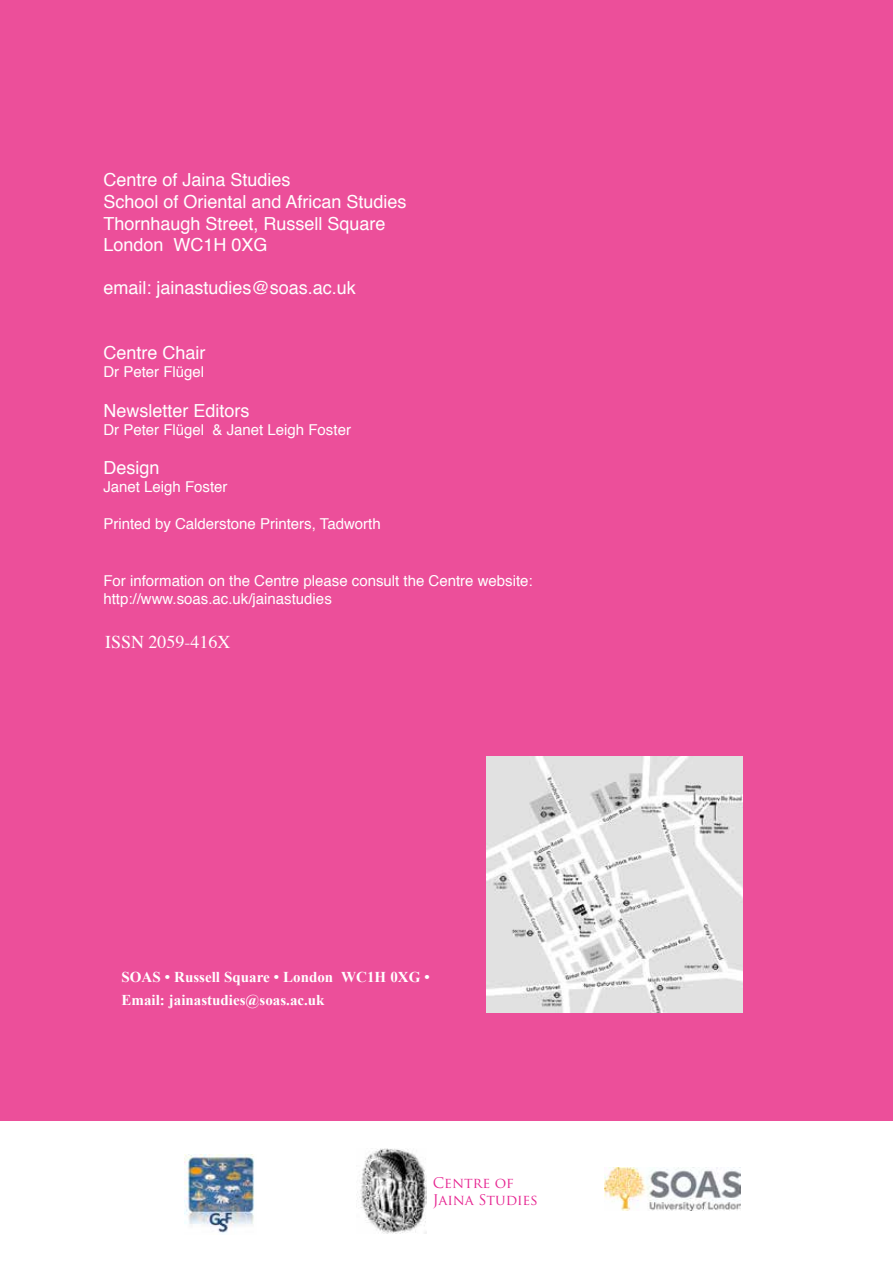
<style>
.page{position:relative;width:893px;height:1263px;background:#fff}
.page>*{position:absolute;margin:0;border:0;box-sizing:border-box;transform-origin:0 0}
.t1{font:18px/21.6px "Helvetica";color:#fff}
.t2{font:18px "Times";color:#fff}
.t3{font:15px/18px "Helvetica";color:#fff}
.t4{font:700 15px/22.5px "Times New Roman";color:#fff}
.t5{font:14.25px/17.1px "Trajan Pro";color:#e62390}
</style>
<div class="page">
<div style="left:0;top:0;width:893px;height:1121px;background:#ec4f9a"></div>
<img style="left:486px;top:756px;width:256px;height:257px">
<img style="left:605px;top:1167px;width:136px;height:43px">
<img style="left:357px;top:1148px;width:70px;height:85px">
<img style="left:185px;top:1154px;width:69px;height:79px">
<p class="t1" style="left:103px;top:170px;width:305px">Centre of Jaina Studies<br>School of Oriental and African Studies<br>Thornhaugh Street, Russell Square<br>London WC1H 0XG</p>
<p class="t1" style="left:103px;top:278px;width:254px">email: jainastudies@soas.ac.uk</p>
<p class="t1" style="left:103px;top:343px;width:104px">Centre Chair</p>
<p class="t3" style="left:103px;top:363px;width:102px">Dr Peter Flügel</p>
<p class="t1" style="left:103px;top:400px;width:148px">Newsletter Editors</p>
<p class="t3" style="left:103px;top:421px;width:249px">Dr Peter Flügel &amp; Janet Leigh Foster</p>
<p class="t1" style="left:103px;top:458px;width:58px">Design</p>
<p class="t3" style="left:103px;top:479px;width:126px">Janet Leigh Foster</p>
<p class="t3" style="left:103px;top:515px;width:279px">Printed by Calderstone Printers, Tadworth</p>
<p class="t3" style="left:103px;top:572px;width:431px">For information on the Centre please consult the Centre website: http://www.soas.ac.uk/jainastudies</p>
<p class="t2" style="left:105px;top:625px;width:127px">ISSN 2059-416X</p>
<p class="t4" style="left:122px;top:966px;width:310px">SOAS • Russell Square • London WC1H 0XG •<br>Email: jainastudies@soas.ac.uk</p>
<p class="t5" style="left:433px;top:1174px;width:107px">CENTRE OF<br>JAINA STUDIES</p>
</div>
